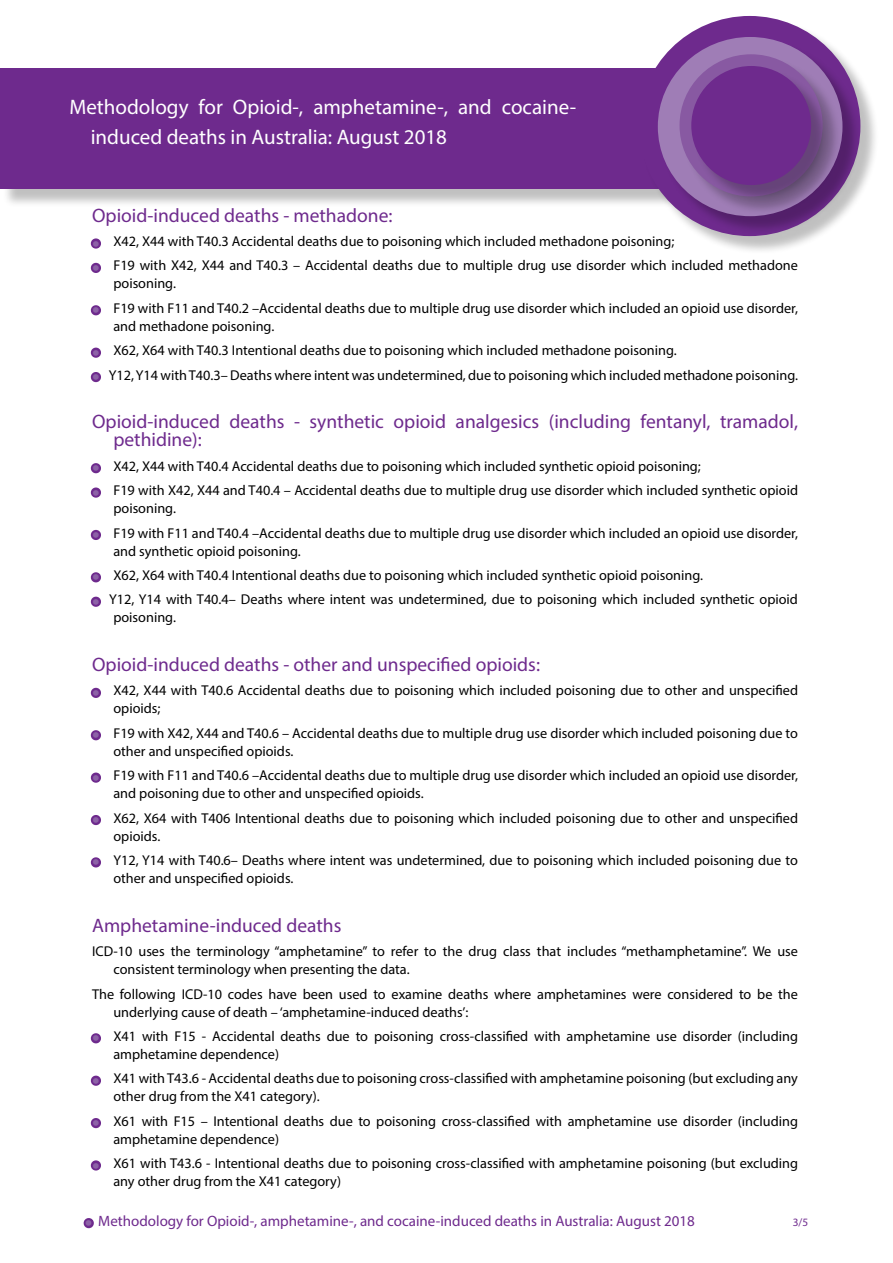
<style>
.page{position:relative;width:893px;height:1263px;background:#fff}
.page>*{position:absolute;margin:0;border:0;box-sizing:border-box;transform-origin:0 0}
.t1{font:21px/30px "Myriad Pro";color:#fff}
.t2{font:19.5px/18px "Myriad Pro";color:#6e2a8d}
.t3{font:15px "Myriad Pro";color:#6e2a8d}
.t4{font:14.25px/18px "Myriad Pro";color:#000}
.t5{font:11.25px "Myriad Pro";color:#6e2a8d}
.s1{font-size:27px;color:#8d62a7}
</style>
<div class="page">
<div style="left:84px;top:1218px;width:10px;height:10px;border:4px solid #6e2a8d;border-radius:50%"></div>
<div style="left:2px;top:70px;width:823px;height:138px;background:#000;opacity:.25"></div>
<div style="left:0;top:68px;width:806px;height:121px;background:#6e2a8d"></div>
<div style="left:641px;top:18px;width:238px;height:236px;background:#000;opacity:.25"></div>
<div style="left:639px;top:16px;width:221px;height:220px;background:#6e2a8d;border-radius:50%"></div>
<div style="left:660px;top:40px;width:201px;height:195px;background:#000;opacity:.25"></div>
<div style="left:658px;top:37px;width:184px;height:179px;background:#9f7db6;border-radius:50%"></div>
<div style="left:682px;top:57px;width:159px;height:158px;background:#000;opacity:.25"></div>
<div style="left:679px;top:54px;width:144px;height:142px;background:#8859a2;border-radius:50%"></div>
<div style="left:694px;top:69px;width:135px;height:135px;background:#000;opacity:.25"></div>
<div style="left:691px;top:66px;width:120px;height:119px;background:#6e2a8d;border-radius:50%"></div>
<div style="left:91px;top:238px;width:10px;height:11px;border:4px solid #6e2a8d;border-radius:50%"></div>
<div style="left:91px;top:263px;width:10px;height:10px;border:4px solid #6e2a8d;border-radius:50%"></div>
<div style="left:91px;top:305px;width:10px;height:10px;border:4px solid #6e2a8d;border-radius:50%"></div>
<div style="left:91px;top:348px;width:10px;height:10px;border:4px solid #6e2a8d;border-radius:50%"></div>
<div style="left:91px;top:372px;width:10px;height:10px;border:4px solid #6e2a8d;border-radius:50%"></div>
<div style="left:91px;top:463px;width:10px;height:10px;border:4px solid #6e2a8d;border-radius:50%"></div>
<div style="left:91px;top:487px;width:10px;height:11px;border:4px solid #6e2a8d;border-radius:50%"></div>
<div style="left:91px;top:530px;width:10px;height:10px;border:4px solid #6e2a8d;border-radius:50%"></div>
<div style="left:91px;top:572px;width:10px;height:10px;border:4px solid #6e2a8d;border-radius:50%"></div>
<div style="left:91px;top:597px;width:10px;height:10px;border:4px solid #6e2a8d;border-radius:50%"></div>
<div style="left:91px;top:688px;width:10px;height:10px;border:4px solid #6e2a8d;border-radius:50%"></div>
<div style="left:91px;top:730px;width:10px;height:10px;border:4px solid #6e2a8d;border-radius:50%"></div>
<div style="left:91px;top:772px;width:10px;height:11px;border:4px solid #6e2a8d;border-radius:50%"></div>
<div style="left:91px;top:815px;width:10px;height:10px;border:4px solid #6e2a8d;border-radius:50%"></div>
<div style="left:91px;top:857px;width:10px;height:10px;border:4px solid #6e2a8d;border-radius:50%"></div>
<div style="left:91px;top:1033px;width:10px;height:10px;border:4px solid #6e2a8d;border-radius:50%"></div>
<div style="left:91px;top:1076px;width:10px;height:10px;border:4px solid #6e2a8d;border-radius:50%"></div>
<div style="left:91px;top:1118px;width:10px;height:10px;border:4px solid #6e2a8d;border-radius:50%"></div>
<div style="left:91px;top:1160px;width:10px;height:10px;border:4px solid #6e2a8d;border-radius:50%"></div>
<h1 class="t1" style="left:91px;top:92px;width:487px;text-indent:-21px">Methodology for Opioid-, amphetamine-, and cocaine&shy;induced deaths in Australia: August 2018</h1>
<h2 class="t2" style="left:92px;top:206px;width:302px">Opioid-induced deaths - methadone:</h2>
<p class="t4" style="left:92px;top:232px;width:584px"><span class="s1">•</span> X42, X44 with T40.3 Accidental deaths due to poisoning which included methadone poisoning;</p>
<p class="t4" style="left:113px;top:256px;width:686px;text-indent:-21px"><span class="s1">•</span> F19 with X42, X44 and T40.3 – Accidental deaths due to multiple drug use disorder which included methadone poisoning.</p>
<p class="t4" style="left:113px;top:299px;width:686px;text-indent:-21px"><span class="s1">•</span> F19 with F11 and T40.2 –Accidental deaths due to multiple drug use disorder which included an opioid use disorder, and methadone poisoning.</p>
<p class="t4" style="left:92px;top:341px;width:586px"><span class="s1">•</span> X62, X64 with T40.3 Intentional deaths due to poisoning which included methadone poisoning.</p>
<p class="t4" style="left:92px;top:366px;width:707px"><span class="s1">•</span> Y12, Y14 with T40.3– Deaths where intent was undetermined, due to poisoning which included methadone poisoning.</p>
<h2 class="t2" style="left:113px;top:412px;width:686px;text-indent:-21px">Opioid-induced deaths - synthetic opioid analgesics (including fentanyl, tramadol, pethidine):</h2>
<p class="t4" style="left:92px;top:457px;width:610px"><span class="s1">•</span> X42, X44 with T40.4 Accidental deaths due to poisoning which included synthetic opioid poisoning;</p>
<p class="t4" style="left:113px;top:481px;width:686px;text-indent:-21px"><span class="s1">•</span> F19 with X42, X44 and T40.4 – Accidental deaths due to multiple drug use disorder which included synthetic opioid poisoning.</p>
<p class="t4" style="left:113px;top:523px;width:686px;text-indent:-21px"><span class="s1">•</span> F19 with F11 and T40.4 –Accidental deaths due to multiple drug use disorder which included an opioid use disorder, and synthetic opioid poisoning.</p>
<p class="t4" style="left:92px;top:566px;width:612px"><span class="s1">•</span> X62, X64 with T40.4 Intentional deaths due to poisoning which included synthetic opioid poisoning.</p>
<p class="t4" style="left:113px;top:590px;width:686px;text-indent:-21px"><span class="s1">•</span> Y12, Y14 with T40.4– Deaths where intent was undetermined, due to poisoning which included synthetic opioid poisoning.</p>
<h2 class="t2" style="left:92px;top:655px;width:449px">Opioid-induced deaths - other and unspecified opioids:</h2>
<p class="t4" style="left:113px;top:681px;width:686px;text-indent:-21px"><span class="s1">•</span> X42, X44 with T40.6 Accidental deaths due to poisoning which included poisoning due to other and unspecified opioids;</p>
<p class="t4" style="left:113px;top:724px;width:686px;text-indent:-21px"><span class="s1">•</span> F19 with X42, X44 and T40.6 – Accidental deaths due to multiple drug use disorder which included poisoning due to other and unspecified opioids.</p>
<p class="t4" style="left:113px;top:766px;width:686px;text-indent:-21px"><span class="s1">•</span> F19 with F11 and T40.6 –Accidental deaths due to multiple drug use disorder which included an opioid use disorder, and poisoning due to other and unspecified opioids.</p>
<p class="t4" style="left:113px;top:808px;width:686px;text-indent:-21px"><span class="s1">•</span> X62, X64 with T406 Intentional deaths due to poisoning which included poisoning due to other and unspecified opioids.</p>
<p class="t4" style="left:113px;top:851px;width:686px;text-indent:-21px"><span class="s1">•</span> Y12, Y14 with T40.6– Deaths where intent was undetermined, due to poisoning which included poisoning due to other and unspecified opioids.</p>
<h2 class="t2" style="left:92px;top:916px;width:251px">Amphetamine-induced deaths</h2>
<p class="t4" style="left:113px;top:942px;width:686px;text-indent:-21px">ICD-10 uses the terminology “amphetamine” to refer to the drug class that includes “methamphetamine”. We use consistent terminology when presenting the data.</p>
<p class="t4" style="left:113px;top:984px;width:686px;text-indent:-21px">The following ICD-10 codes have been used to examine deaths where amphetamines were considered to be the underlying cause of death – ‘amphetamine-induced deaths’:</p>
<p class="t4" style="left:113px;top:1027px;width:686px;text-indent:-21px"><span class="s1">•</span> X41 with F15 - Accidental deaths due to poisoning cross-classified with amphetamine use disorder (including amphetamine dependence)</p>
<p class="t4" style="left:113px;top:1069px;width:686px;text-indent:-21px"><span class="s1">•</span> X41 with T43.6 - Accidental deaths due to poisoning cross-classified with amphetamine poisoning (but excluding any other drug from the X41 category).</p>
<p class="t4" style="left:113px;top:1112px;width:686px;text-indent:-21px"><span class="s1">•</span> X61 with F15 – Intentional deaths due to poisoning cross-classified with amphetamine use disorder (including amphetamine dependence)</p>
<p class="t4" style="left:113px;top:1154px;width:686px;text-indent:-21px"><span class="s1">•</span> X61 with T43.6 - Intentional deaths due to poisoning cross-classified with amphetamine poisoning (but excluding any other drug from the X41 category)</p>
<p class="t3" style="left:85px;top:1211px;width:611px"><span class="s1">•</span> Methodology for Opioid-, amphetamine-, and cocaine-induced deaths in Australia: August 2018</p>
<p class="t5" style="left:793px;top:1215px;width:17px">3/5</p>
</div>
